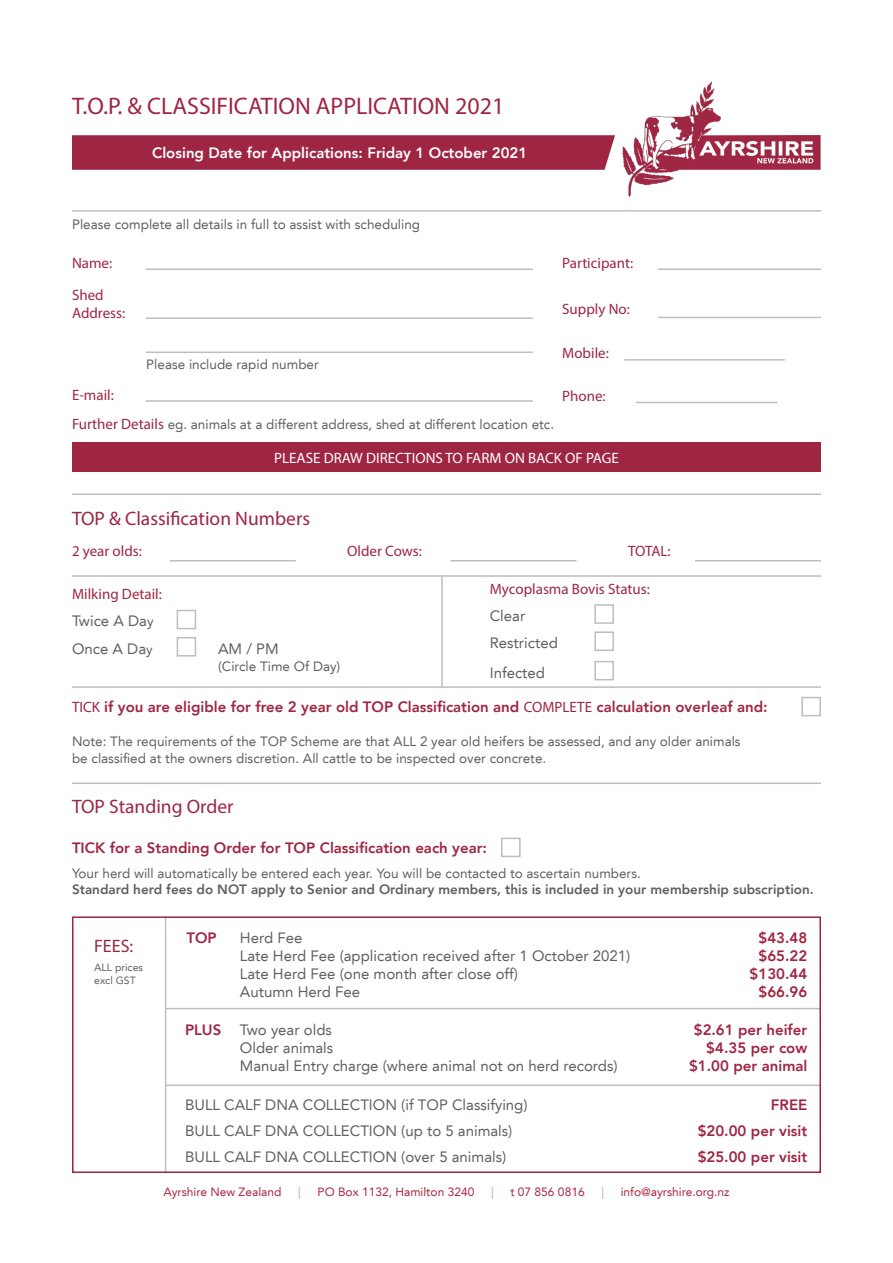
<style>
.page{position:relative;width:893px;height:1263px;background:#fff}
.page>*{position:absolute;margin:0;border:0;box-sizing:border-box;transform-origin:0 0}
.t1{font:24px "Myriad Pro";color:#9f2643}
.t2{font:19.5px "Myriad Pro";color:#9f2643}
.t3{font:18px "Myriad Pro";color:#9f2643}
.t4{font:15px "Avenir LT";color:#5f6161}
.t5{font:800 15px "Avenir LT";color:#9f2643}
.t6{font:15px "Myriad Pro";color:#9f2643}
.t7{font:800 15px "Avenir LT";color:#fff}
.t8{font:15px "Myriad Pro";color:#fff}
.t9{font:13.5px/16.2px "Avenir LT";color:#5f6161}
.t10{font:800 13.5px "Avenir LT";color:#5f6161}
.t11{font:12px "Avenir LT";color:#ac2740}
.t12{font:12px "Avenir LT";color:#da9e9a}
.t13{font:10.5px "Avenir LT";color:#5f6161}
.s1{font-family:"Myriad Pro";font-size:15px;color:#9f2643}
.s2{font-size:13.5px}
.s3{font-family:"Myriad Pro";font-weight:400}
</style>
<div class="page">
<img style="left:622px;top:81px;width:199px;height:116px">
<div style="left:72px;top:442px;width:749px;height:30px;background:#9f2643"></div>
<div style="left:72px;top:135px;width:543px;height:35px;background:#9f2643"></div>
<hr style="left:72px;top:210px;width:749px;height:2px;background:#bdbebe">
<hr style="left:72px;top:493px;width:749px;height:2px;background:#bdbebe">
<hr style="left:72px;top:575px;width:749px;height:2px;background:#bdbebe">
<hr style="left:72px;top:686px;width:749px;height:2px;background:#bdbebe">
<hr style="left:441px;top:575px;width:2px;height:113px;background:#bdbebe">
<hr style="left:72px;top:782px;width:749px;height:2px;background:#bdbebe">
<hr style="left:146px;top:268px;width:387px;height:2px;background:#bdbebe">
<hr style="left:658px;top:268px;width:163px;height:2px;background:#bdbebe">
<hr style="left:146px;top:317px;width:387px;height:2px;background:#bdbebe">
<hr style="left:146px;top:351px;width:387px;height:2px;background:#bdbebe">
<hr style="left:146px;top:400px;width:387px;height:2px;background:#bdbebe">
<hr style="left:658px;top:317px;width:163px;height:1px;background:#bdbebe">
<hr style="left:636px;top:402px;width:141px;height:1px;background:#bdbebe">
<hr style="left:170px;top:560px;width:126px;height:1px;background:#bdbebe">
<hr style="left:451px;top:560px;width:126px;height:1px;background:#bdbebe">
<hr style="left:695px;top:560px;width:126px;height:1px;background:#bdbebe">
<hr style="left:624px;top:359px;width:161px;height:2px;background:#bdbebe">
<div style="left:801px;top:697px;width:20px;height:19px;border:2px solid #bdbebe"></div>
<div style="left:177px;top:610px;width:19px;height:19px;border:2px solid #bdbebe"></div>
<div style="left:594px;top:604px;width:20px;height:20px;border:2px solid #bdbebe"></div>
<div style="left:177px;top:637px;width:19px;height:19px;border:2px solid #bdbebe"></div>
<div style="left:594px;top:631px;width:20px;height:20px;border:2px solid #bdbebe"></div>
<div style="left:594px;top:661px;width:20px;height:19px;border:2px solid #bdbebe"></div>
<div style="left:501px;top:838px;width:20px;height:19px;border:2px solid #bdbebe"></div>
<hr style="left:165px;top:916px;width:1px;height:257px;background:#bdbebe">
<hr style="left:166px;top:1008px;width:654px;height:1px;background:#bdbebe">
<hr style="left:166px;top:1084px;width:654px;height:2px;background:#bdbebe">
<div style="left:72px;top:916px;width:749px;height:257px;border:2px solid #9f2643"></div>
<p class="t1" style="left:72px;top:92px;width:434px">T.O.P. &amp; CLASSIFICATION APPLICATION 2021</p>
<p class="t7" style="left:152px;top:144px;width:377px">Closing Date for Applications: Friday 1 October 2021</p>
<p class="t9" style="left:72px;top:216px;width:350px">Please complete all details in full to assist with scheduling</p>
<p class="t6" style="left:72px;top:254px;width:42px">Name:</p>
<p class="t6" style="left:562px;top:254px;width:72px">Participant:</p>
<p class="t6" style="left:72px;top:285px;width:33px">Shed</p>
<p class="t6" style="left:72px;top:303px;width:55px">Address:</p>
<p class="t6" style="left:562px;top:300px;width:69px">Supply No:</p>
<p class="t6" style="left:72px;top:385px;width:43px">E-mail:</p>
<p class="t9" style="left:146px;top:356px;width:174px">Please include rapid number</p>
<p class="t9" style="left:72px;top:416px;width:484px"><span class="s1">Further Details</span> eg. animals at a different address, shed at different location etc.</p>
<p class="t6" style="left:562px;top:344px;width:48px">Mobile:</p>
<p class="t6" style="left:562px;top:387px;width:45px">Phone:</p>
<p class="t8" style="left:274px;top:449px;width:346px">PLEASE DRAW DIRECTIONS TO FARM ON BACK OF PAGE</p>
<p class="t2" style="left:72px;top:506px;width:240px">TOP &amp; Classification Numbers</p>
<p class="t6" style="left:72px;top:541px;width:71px">2 year olds:</p>
<p class="t6" style="left:72px;top:585px;width:91px">Milking Detail:</p>
<p class="t6" style="left:490px;top:579px;width:162px">Mycoplasma Bovis Status:</p>
<p class="t6" style="left:347px;top:541px;width:76px">Older Cows:</p>
<p class="t6" style="left:628px;top:541px;width:44px">TOTAL:</p>
<p class="t4" style="left:72px;top:612px;width:83px">Twice A Da<span class="s2">y</span></p>
<p class="t4" style="left:72px;top:640px;width:82px">Once A Da<span class="s2">y</span></p>
<p class="t4" style="left:218px;top:640px;width:62px">AM / PM</p>
<p class="t9" style="left:218px;top:659px;width:124px">(Circle Time Of Day)</p>
<p class="t4" style="left:490px;top:607px;width:37px">Clear</p>
<p class="t4" style="left:490px;top:634px;width:70px">Restricted</p>
<p class="t4" style="left:490px;top:664px;width:57px">Infected</p>
<p class="t5" style="left:72px;top:698px;width:697px"><span class="s3">TICK</span> if you are eligible for free 2 year old TOP Classification and <span class="s3">COMPLETE</span> calculation overleaf and:</p>
<p class="t9" style="left:72px;top:734px;width:670px">Note: The requirements of the TOP Scheme are that ALL 2 year old heifers be assessed, and any older animals be classified at the owners discretion. All cattle to be inspected over concrete.</p>
<p class="t2" style="left:72px;top:794px;width:163px">TOP Standing Order</p>
<p class="t5" style="left:72px;top:839px;width:416px">TICK for a Standing Order for TOP Classification each year:</p>
<p class="t9" style="left:72px;top:865px;width:570px">Your herd will automatically be entered each year. You will be contacted to ascertain numbers.</p>
<p class="t10" style="left:72px;top:881px;width:743px">Standard herd fees do NOT apply to Senior and Ordinary members, this is included in your membership subscription.</p>
<p class="t3" style="left:94px;top:935px;width:41px">FEES:</p>
<p class="t13" style="left:94px;top:961px;width:50px">ALL prices</p>
<p class="t13" style="left:94px;top:974px;width:43px">excl GST</p>
<p class="t4" style="left:240px;top:929px;width:64px">Herd Fee</p>
<p class="t4" style="left:240px;top:947px;width:392px">Late Herd Fee (application received after 1 October 2021)</p>
<p class="t4" style="left:240px;top:965px;width:280px">Late Herd Fee (one month after close off)</p>
<p class="t4" style="left:240px;top:983px;width:122px">Autumn Herd Fee</p>
<p class="t4" style="left:240px;top:1021px;width:94px">Two year olds</p>
<p class="t4" style="left:240px;top:1039px;width:95px">Older animals</p>
<p class="t4" style="left:240px;top:1057px;width:379px">Manual Entry charge (where animal not on herd records)</p>
<p class="t4" style="left:185px;top:1095px;width:344px">BULL CALF DNA COLLECTION (if TOP Classifying)</p>
<p class="t4" style="left:185px;top:1122px;width:329px">BULL CALF DNA COLLECTION (up to 5 animals)</p>
<p class="t4" style="left:185px;top:1148px;width:323px">BULL CALF DNA COLLECTION (over 5 animals)</p>
<p class="t5" style="left:186px;top:929px;width:32px">TOP</p>
<p class="t5" style="left:185px;top:1020px;width:38px">PLUS</p>
<p class="t5" style="left:758px;top:929px;width:50px">$43.48</p>
<p class="t5" style="left:758px;top:947px;width:50px">$65.22</p>
<p class="t5" style="left:750px;top:965px;width:59px">$130.44</p>
<p class="t5" style="left:758px;top:983px;width:50px">$66.96</p>
<p class="t5" style="left:694px;top:1020px;width:115px">$2.61 per heifer</p>
<p class="t5" style="left:706px;top:1038px;width:103px">$4.35 per cow</p>
<p class="t5" style="left:689px;top:1056px;width:120px">$1.00 per animal</p>
<p class="t5" style="left:771px;top:1095px;width:38px">FREE</p>
<p class="t5" style="left:698px;top:1122px;width:111px">$20.00 per visit</p>
<p class="t5" style="left:698px;top:1148px;width:111px">$25.00 per visit</p>
<p class="t11" style="left:163px;top:1184px;width:120px">Ayrshire New Zealand</p>
<p class="t12" style="left:298px;top:1184px;width:4px">|</p>
<p class="t11" style="left:318px;top:1184px;width:158px">PO Box 1132, Hamilton 3240</p>
<p class="t12" style="left:491px;top:1184px;width:4px">|</p>
<p class="t11" style="left:510px;top:1184px;width:76px">t 07 856 0816</p>
<p class="t12" style="left:601px;top:1184px;width:4px">|</p>
<p class="t11" style="left:621px;top:1184px;width:110px">info@ayrshire.org.nz</p>
</div>
